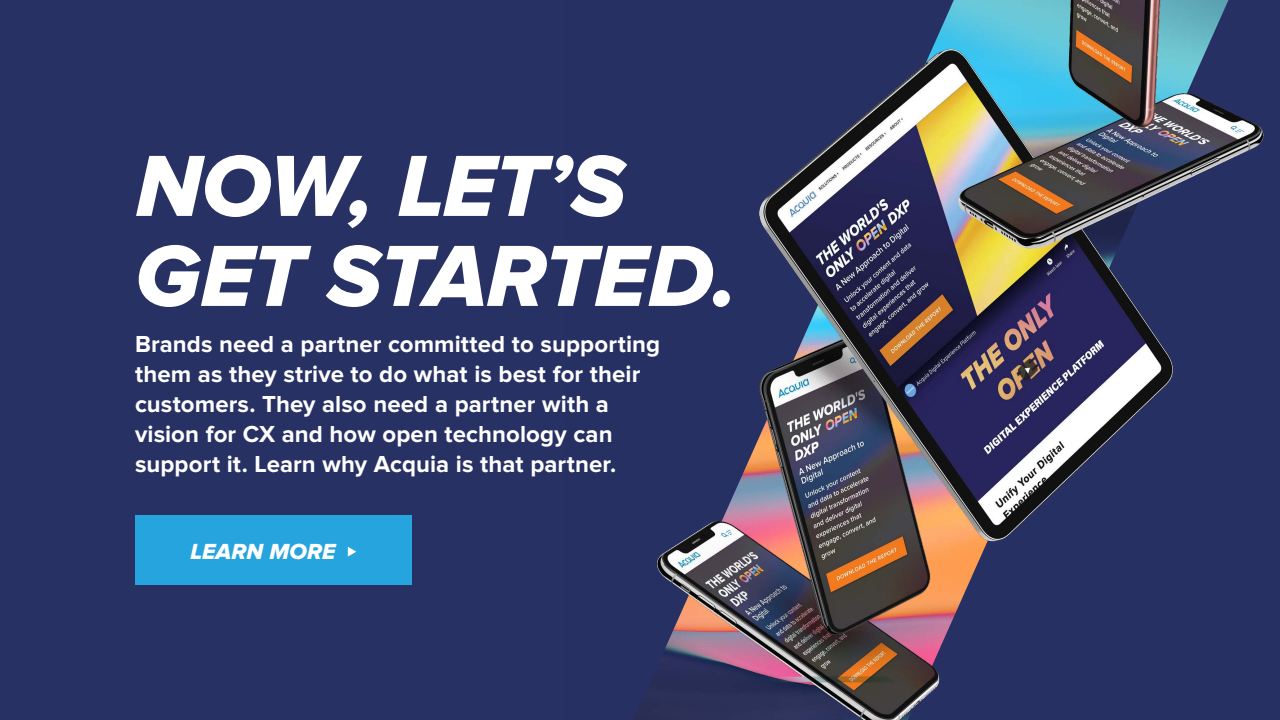
<style>
.page{position:relative;width:1280px;height:720px;background:#283164}
.page>*{position:absolute;margin:0;border:0;box-sizing:border-box;transform-origin:0 0}
.t1{font:90px/90px "Proxima Nova Extrabld It";letter-spacing:-.015em;color:#fff}
.t2{font:700 24px/30px "Proxima Nova";letter-spacing:.005em;color:#fff}
.t3{font:22.7px "Proxima Nova Extrabld It";letter-spacing:.005em;color:#fff}
</style>
<div class="page">
<img style="left:634px;top:0;width:630px;height:720px">
<div style="left:135px;top:516px;width:277px;height:69px;background:#26a4dd"></div>
<svg style="left:348px;top:547px;width:8px;height:10px"></svg>
<h1 class="t1" style="left:136px;top:143px;width:603px">NOW, LET’S<br>GET STARTED.</h1>
<p class="t2" style="left:135px;top:330px;width:527px">Brands need a partner committed to supporting them as they strive to do what is best for their customers. They also need a partner with a vision for CX and how open technology can support it. Learn why Acquia is that partner.</p>
<p class="t3" style="left:191px;top:539px;width:147px">LEARN MORE</p>
</div>
